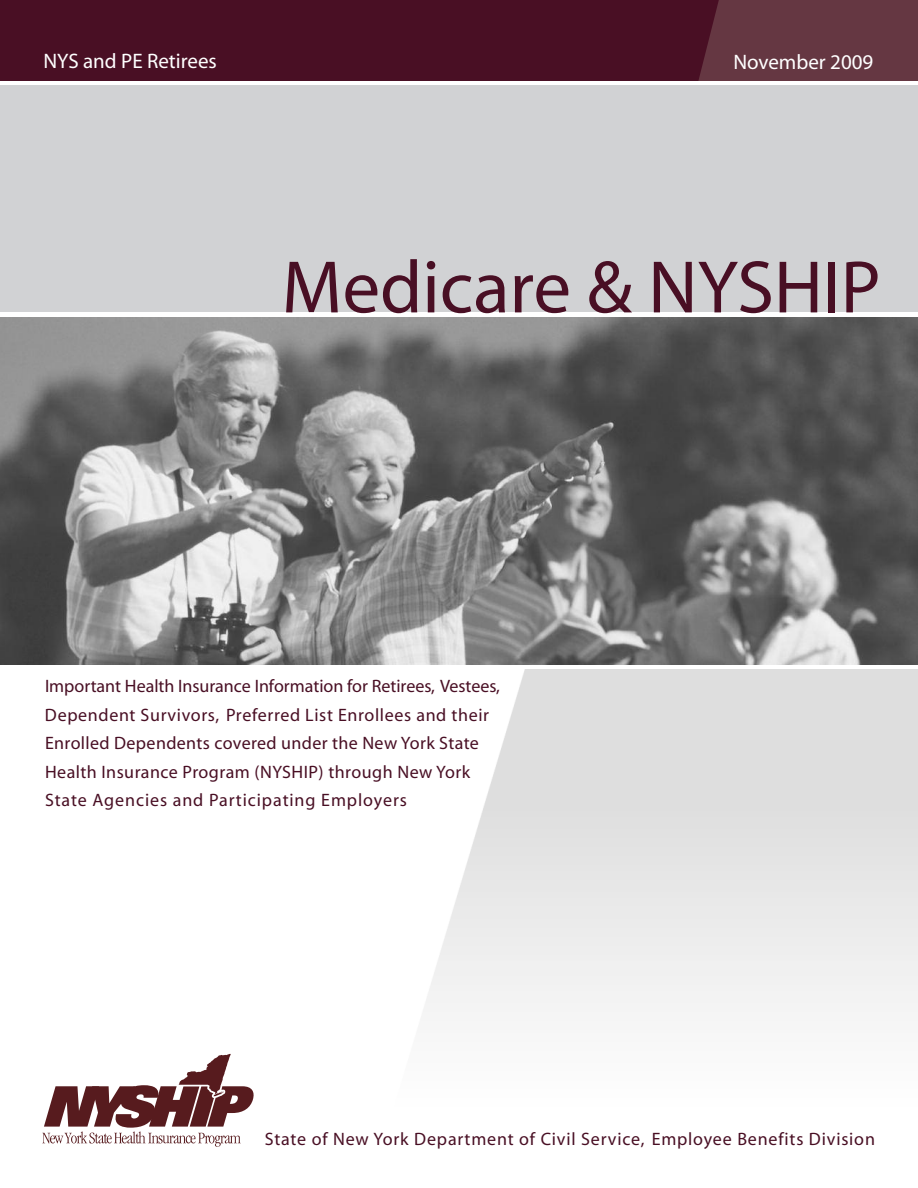
<style>
.page{position:relative;width:918px;height:1188px;background:#fff}
.page>*{position:absolute;margin:0;border:0;box-sizing:border-box;transform-origin:0 0}
.t1{font:75px "Myriad";color:#490f24}
.t2{font:21px "Myriad";color:#fff}
.t3{font:18px/28.5px "Myriad";letter-spacing:.025em;color:#490f24}
.t4{font:18px "Myriad";letter-spacing:.045em;color:#490f24}
</style>
<div class="page">
<img style="left:0;top:317px;width:918px;height:347px">
<div style="left:0;top:0;width:918px;height:81px;background:#490f24"></div>
<div style="left:698px;top:0;width:220px;height:81px;background:#653742"></div>
<div style="left:0;top:86px;width:918px;height:226px;background:#d1d2d4"></div>
<svg style="left:42px;top:1054px;width:212px;height:93px"></svg>
<p class="t2" style="left:43px;top:53px;width:175px">NYS and PE Retirees</p>
<p class="t2" style="left:733px;top:54px;width:141px">November 2009</p>
<h1 class="t1" style="left:282px;top:259px;width:600px">Medicare &amp; NYSHIP</h1>
<p class="t3" style="left:45px;top:674px;width:456px">Important Health Insurance Information for Retirees, Vestees, Dependent Survivors, Preferred List Enrollees and their Enrolled Dependents covered under the New York State Health Insurance Program (NYSHIP) through New York State Agencies and Participating Employers</p>
<p class="t4" style="left:265px;top:1132px;width:612px">State of New York Department of Civil Service, Employee Benefits Division</p>
</div>
